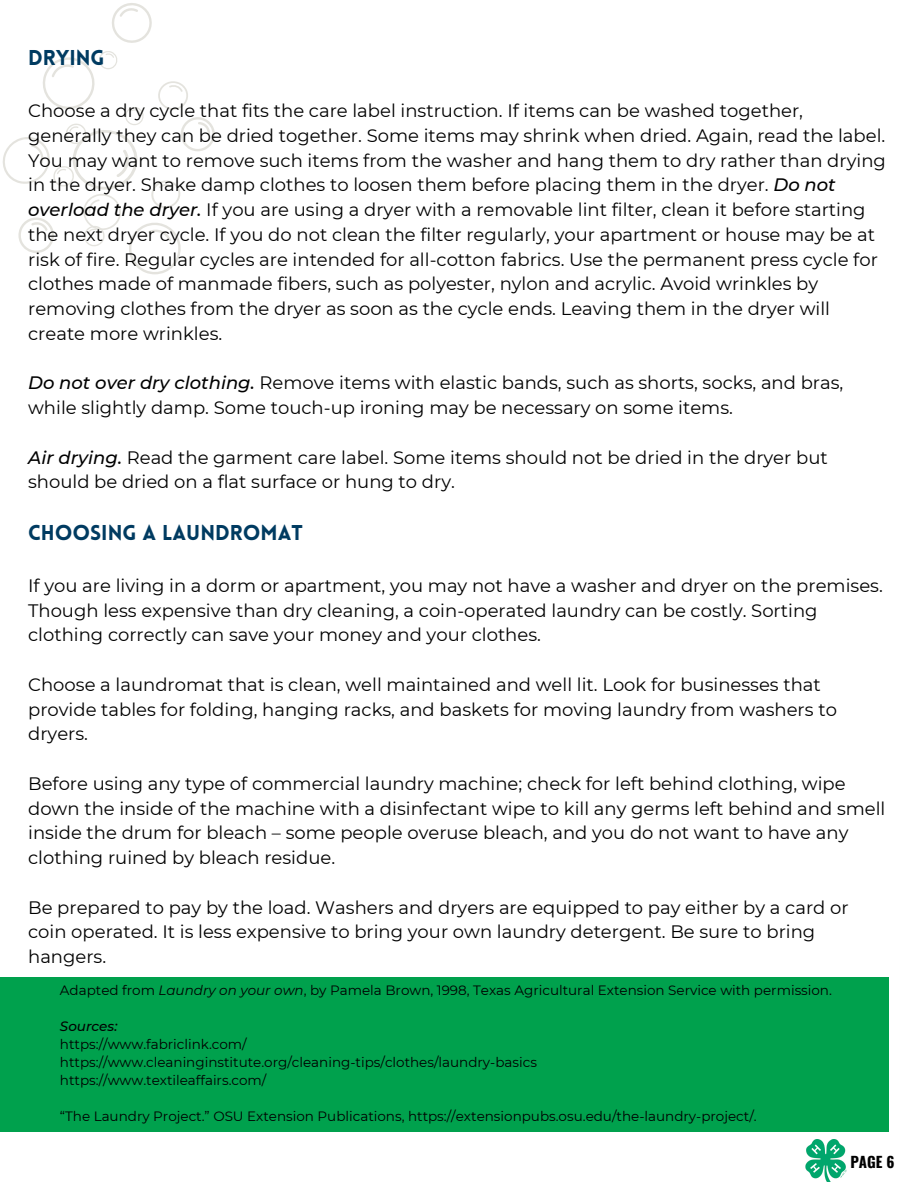
<style>
.page{position:relative;width:918px;height:1188px;background:#fff}
.page>*{position:absolute;margin:0;border:0;box-sizing:border-box;transform-origin:0 0}
.t1{font:900 21px "Lovelo";color:#003b61}
.t2{font:18px/24.8px "Montserrat";color:#000}
.t3{font:700 15px "Oswald";color:#000}
.t4{font:13.5px/18px "Montserrat";color:#000}
.t5{font:italic 500 13.5px "Montserrat";color:#000}
.s1{font-weight:500;font-style:italic}
.s2{font-style:italic}
</style>
<div class="page">
<svg style="left:112px;top:3px;width:40px;height:40px"></svg>
<svg style="left:3px;top:51px;width:212px;height:223px"></svg>
<img style="left:805px;top:1140px;width:42px;height:42px">
<div style="left:0;top:977px;width:889px;height:155px;background:#00a14d"></div>
<p class="t1" style="left:28px;top:50px;width:78px">DRYING</p>
<p class="t2" style="left:28px;top:98px;width:859px">Choose a dry cycle that fits the care label instruction. If items can be washed together, generally they can be dried together. Some items may shrink when dried. Again, read the label.<br>You may want to remove such items from the washer and hang them to dry rather than drying in the dryer. Shake damp clothes to loosen them before placing them in the dryer. <span class="s1">Do not overload the dryer.</span> If you are using a dryer with a removable lint filter, clean it before starting the next dryer cycle. If you do not clean the filter regularly, your apartment or house may be at risk of fire. Regular cycles are intended for all-cotton fabrics. Use the permanent press cycle for clothes made of manmade fibers, such as polyester, nylon and acrylic. Avoid wrinkles by removing clothes from the dryer as soon as the cycle ends. Leaving them in the dryer will create more wrinkles.</p>
<p class="t2" style="left:28px;top:371px;width:817px"><span class="s1">Do not over dry clothing.</span> Remove items with elastic bands, such as shorts, socks, and bras, while slightly damp. Some touch-up ironing may be necessary on some items.</p>
<p class="t2" style="left:28px;top:445px;width:801px"><span class="s1">Air drying.</span> Read the garment care label. Some items should not be dried in the dryer but should be dried on a flat surface or hung to dry.</p>
<p class="t1" style="left:28px;top:524px;width:276px">CHOOSING A LAUNDROMAT</p>
<p class="t2" style="left:28px;top:573px;width:856px">If you are living in a dorm or apartment, you may not have a washer and dryer on the premises.<br>Though less expensive than dry cleaning, a coin-operated laundry can be costly. Sorting clothing correctly can save your money and your clothes.</p>
<p class="t2" style="left:28px;top:672px;width:810px">Choose a laundromat that is clean, well maintained and well lit. Look for businesses that provide tables for folding, hanging racks, and baskets for moving laundry from washers to dryers.</p>
<p class="t2" style="left:28px;top:771px;width:859px">Before using any type of commercial laundry machine; check for left behind clothing, wipe down the inside of the machine with a disinfectant wipe to kill any germs left behind and smell inside the drum for bleach – some people overuse bleach, and you do not want to have any clothing ruined by bleach residue.</p>
<p class="t2" style="left:28px;top:895px;width:822px">Be prepared to pay by the load. Washers and dryers are equipped to pay either by a card or coin operated. It is less expensive to bring your own laundry detergent. Be sure to bring hangers.</p>
<p class="t4" style="left:60px;top:981px;width:773px">Adapted from <span class="s2">Laundry on your own</span>, by Pamela Brown, 1998, Texas Agricultural Extension Service with permission.</p>
<p class="t5" style="left:60px;top:1018px;width:59px">Sources:</p>
<p class="t4" style="left:60px;top:1035px;width:479px">https://www.fabriclink.com/ https://www.cleaninginstitute.org/cleaning-tips/clothes/laundry-basics https://www.textileaffairs.com/</p>
<p class="t4" style="left:60px;top:1107px;width:698px">“The Laundry Project.” OSU Extension Publications, https://extensionpubs.osu.edu/the-laundry-project/.</p>
<p class="t3" style="left:850px;top:1150px;width:45px">PAGE 6</p>
</div>
